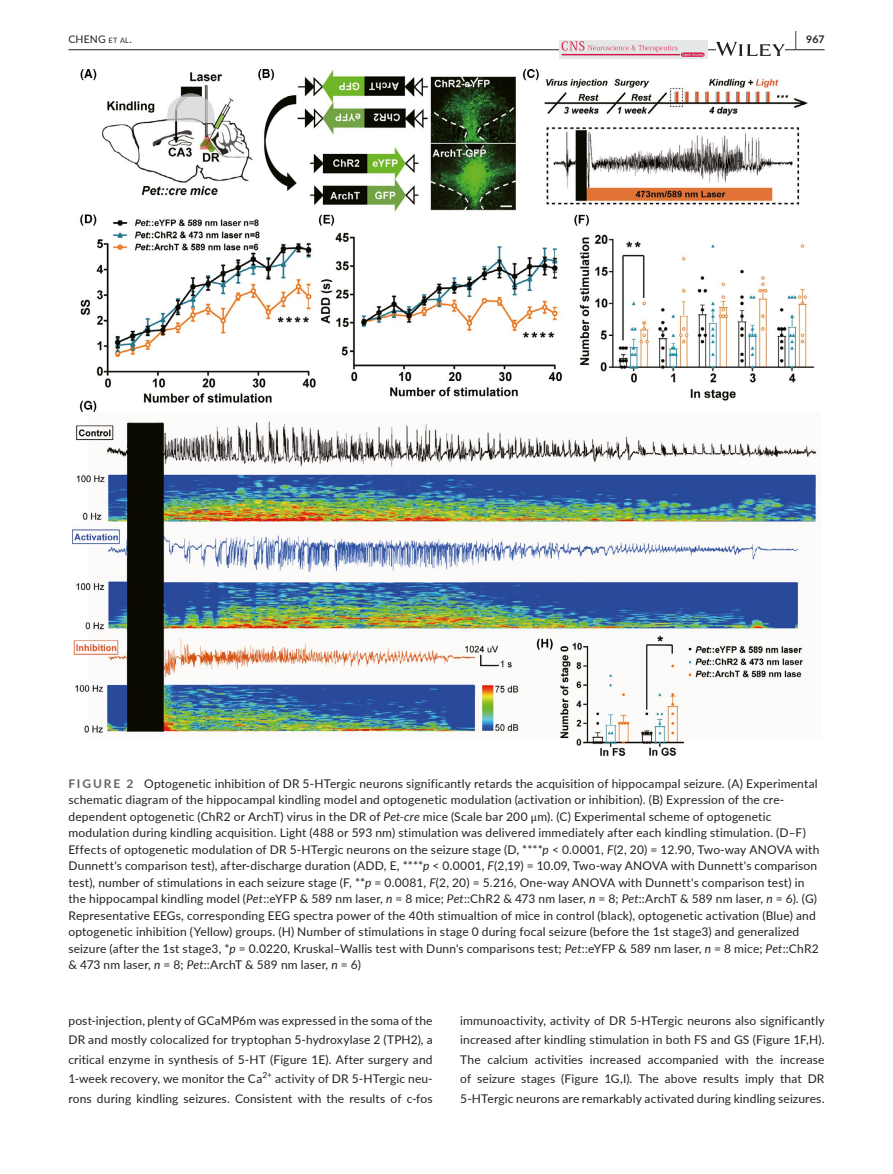
<style>
.page{position:relative;width:893px;height:1174px;background:#fff}
.page>*{position:absolute;margin:0;border:0;box-sizing:border-box;transform-origin:0 0}
.t1{font:12px/16.5px "Lato";letter-spacing:.015em;color:#231f20;text-align:justify}
.t2{font:10.5px "Lato";letter-spacing:.015em;color:#231f20}
.t3{font:700 10.5px "Lato";color:#231f20}
.s1{font-size:7.35px}
.s2{font-size:19.5px}
.s3{font-weight:700;color:#636366}
.s4{font-style:italic}
.s5{font-family:"STIX"}
</style>
<div class="page">
<hr style="left:68px;top:49px;width:756px;height:1px;background:#231f20">
<div style="left:559px;top:40px;width:149px;height:18px;background:#e5e6e6"></div>
<svg style="left:562px;top:41px;width:141px;height:16px"></svg>
<svg style="left:716px;top:42px;width:69px;height:14px"></svg>
<img style="left:72px;top:69px;width:748px;height:686px">
<p class="t2" style="left:68px;top:31px;width:65px">CHENG <span class="s1">et al</span>.</p>
<p class="t3" style="left:795px;top:31px;width:31px"><span class="s2">|</span> 967</p>
<p class="t1" style="left:68px;top:774px;width:752px;text-align:left"><span class="s3">FIGURE 2</span> Optogenetic inhibition of DR 5-HTergic neurons significantly retards the acquisition of hippocampal seizure. (A) Experimental schematic diagram of the hippocampal kindling model and optogenetic modulation (activation or inhibition). (B) Expression of the cre&shy;dependent optogenetic (ChR2 or ArchT) virus in the DR of <span class="s4">Pet-cre</span> mice (Scale bar 200 <span class="s5">μ</span>m). (C) Experimental scheme of optogenetic modulation during kindling acquisition. Light (488 or 593 nm) stimulation was delivered immediately after each kindling stimulation. (D–F)<br>Effects of optogenetic modulation of DR 5-HTergic neurons on the seizure stage (D, ****<span class="s4">p</span> &lt; 0.0001, <span class="s4">F</span>(2, 20) = 12.90, Two-way ANOVA with Dunnett's comparison test), after-discharge duration (ADD, E, ****<span class="s4">p</span> &lt; 0.0001, <span class="s4">F</span>(2,19) = 10.09, Two-way ANOVA with Dunnett's comparison test), number of stimulations in each seizure stage (F, **<span class="s4">p</span> = 0.0081, <span class="s4">F</span>(2, 20) = 5.216, One-way ANOVA with Dunnett's comparison test) in the hippocampal kindling model (<span class="s4">Pet</span>::eYFP &amp; 589 nm laser, <span class="s4">n</span> = 8 mice; <span class="s4">Pet</span>::ChR2 &amp; 473 nm laser, <span class="s4">n</span> = 8; <span class="s4">Pet</span>::ArchT &amp; 589 nm laser, <span class="s4">n</span> = 6). (G)<br>Representative EEGs, corresponding EEG spectra power of the 40th stimualtion of mice in control (black), optogenetic activation (Blue) and optogenetic inhibition (Yellow) groups. (H) Number of stimulations in stage 0 during focal seizure (before the 1st stage3) and generalized seizure (after the 1st stage3, *<span class="s4">p</span> = 0.0220, Kruskal–Wallis test with Dunn's comparisons test; <span class="s4">Pet</span>::eYFP &amp; 589 nm laser, <span class="s4">n</span> = 8 mice; <span class="s4">Pet</span>::ChR2 &amp; 473 nm laser, <span class="s4">n</span> = 8; <span class="s4">Pet</span>::ArchT &amp; 589 nm laser, <span class="s4">n</span> = 6)</p>
<p class="t1" style="left:68px;top:1010px;width:366px;line-height:19.5px">post-injection, plenty of GCaMP6m was expressed in the soma of the DR and mostly colocalized for tryptophan 5-hydroxylase 2 (TPH2), a critical enzyme in synthesis of 5-HT (Figure 1E). After surgery and 1-week recovery, we monitor the Ca<sup>2+</sup> activity of DR 5-HTergic neu&shy;rons during kindling seizures. Consistent with the results of c-fos</p>
<p class="t1" style="left:460px;top:1010px;width:366px;line-height:19.5px">immunoactivity, activity of DR 5-HTergic neurons also significantly increased after kindling stimulation in both FS and GS (Figure 1F,H).<br>The calcium activities increased accompanied with the increase of seizure stages (Figure 1G,I). The above results imply that DR 5-HTergic neurons are remarkably activated during kindling seizures.</p>
</div>
